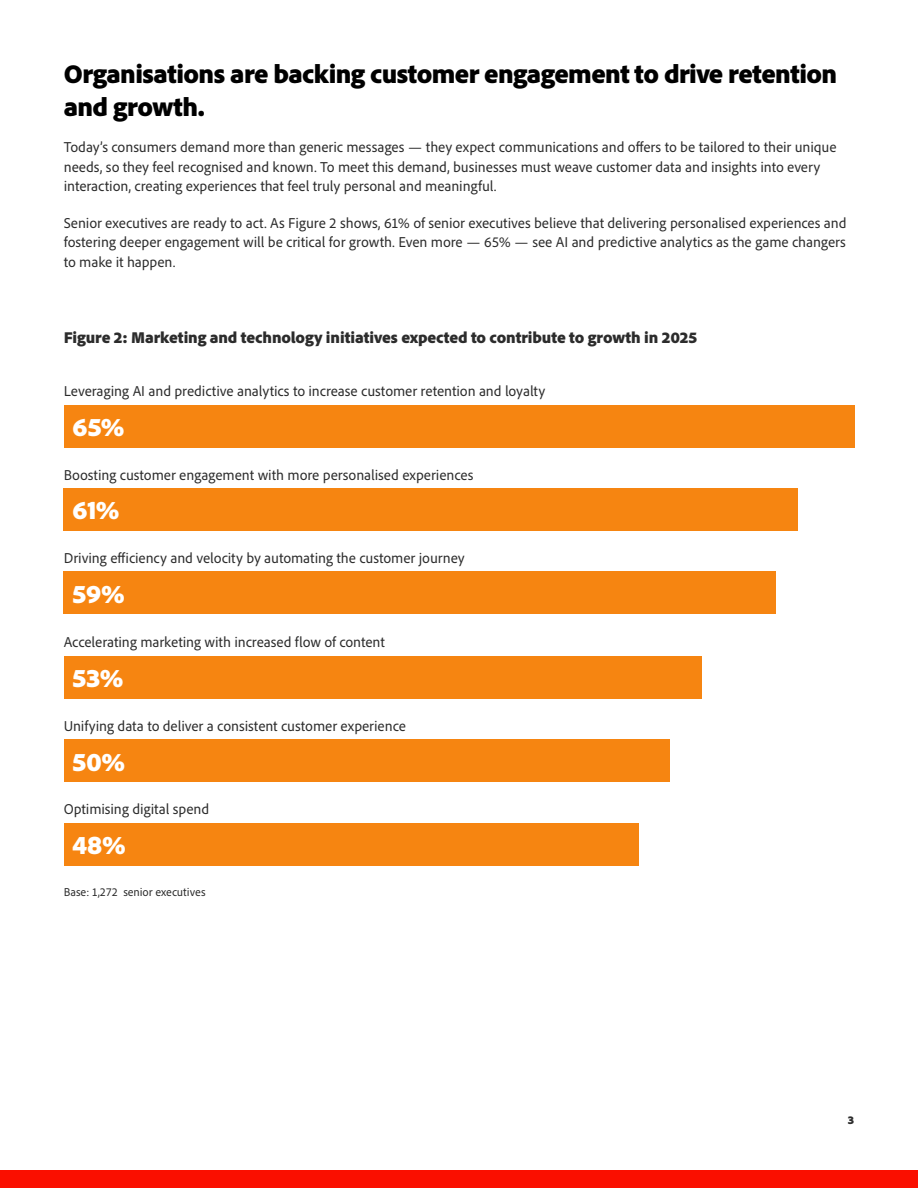
<style>
.page{position:relative;width:918px;height:1188px;background:#fff}
.page>*{position:absolute;margin:0;border:0;box-sizing:border-box;transform-origin:0 0}
.t1{font:900 27px/32.4px "Adobe Clean";letter-spacing:-.02em;color:#000}
.t2{font:900 27px "Adobe Clean";letter-spacing:-.025em;color:#fff}
.t3{font:900 16.5px "Adobe Clean";letter-spacing:-.005em;color:#2c2c2c}
.t4{font:15px/19.5px "Adobe Clean UX";letter-spacing:-.01em;color:#2c2c2c}
.t5{font:12px "Adobe Clean UX";letter-spacing:-.005em;color:#2c2c2c}
.t6{font:900 12px "Adobe Clean";color:#2c2c2c}
</style>
<div class="page">
<div style="left:0;top:1171px;width:918px;height:17px;background:#fa0f00"></div>
<div style="left:64px;top:488px;width:734px;height:43px;background:#f68511"></div>
<div style="left:64px;top:572px;width:712px;height:42px;background:#f68511"></div>
<div style="left:64px;top:656px;width:638px;height:43px;background:#f68511"></div>
<div style="left:64px;top:739px;width:605px;height:43px;background:#f68511"></div>
<div style="left:64px;top:823px;width:575px;height:42px;background:#f68511"></div>
<div style="left:64px;top:405px;width:790px;height:42px;background:#f68511"></div>
<h1 class="t1" style="left:64px;top:57px;width:775px">Organisations are backing customer engagement to drive retention and growth.</h1>
<p class="t4" style="left:64px;top:137px;width:774px">Today’s consumers demand more than generic messages — they expect communications and offers to be tailored to their unique needs, so they feel recognised and known. To meet this demand, businesses must weave customer data and insights into every interaction, creating experiences that feel truly personal and meaningful.</p>
<p class="t4" style="left:64px;top:213px;width:784px;text-align:justify">Senior executives are ready to act. As Figure 2 shows, 61% of senior executives believe that delivering personalised experiences and fostering deeper engagement will be critical for growth. Even more — 65% — see AI and predictive analytics as the game changers to make it happen.</p>
<p class="t3" style="left:64px;top:326px;width:635px">Figure 2: Marketing and technology initiatives expected to contribute to growth in 2025</p>
<p class="t4" style="left:64px;top:381px;width:483px">Leveraging AI and predictive analytics to increase customer retention and loyalty</p>
<h1 class="t2" style="left:72px;top:409px;width:54px">65%</h1>
<p class="t4" style="left:64px;top:464px;width:411px">Boosting customer engagement with more personalised experiences</p>
<h1 class="t2" style="left:72px;top:492px;width:49px">61%</h1>
<p class="t4" style="left:64px;top:548px;width:402px">Driving efficiency and velocity by automating the customer journey</p>
<h1 class="t2" style="left:72px;top:576px;width:54px">59%</h1>
<p class="t4" style="left:64px;top:632px;width:323px">Accelerating marketing with increased flow of content</p>
<h1 class="t2" style="left:72px;top:660px;width:53px">53%</h1>
<p class="t4" style="left:64px;top:716px;width:344px">Unifying data to deliver a consistent customer experience</p>
<h1 class="t2" style="left:72px;top:744px;width:55px">50%</h1>
<p class="t4" style="left:64px;top:799px;width:147px">Optimising digital spend</p>
<h1 class="t2" style="left:72px;top:827px;width:55px">48%</h1>
<p class="t5" style="left:64px;top:884px;width:143px">Base: 1,272 senior executives</p>
<p class="t6" style="left:848px;top:1112px;width:8px">3</p>
</div>
